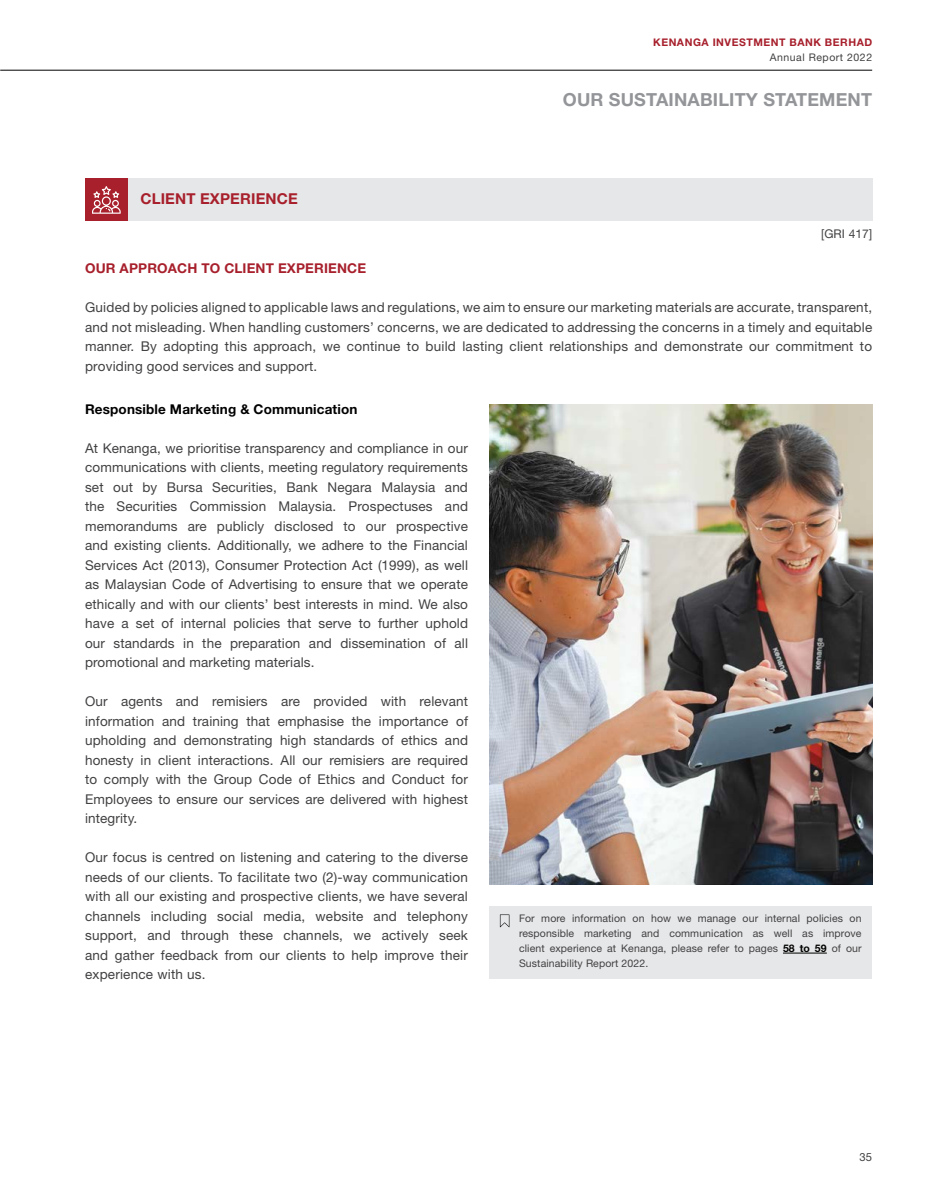
<style>
.page{position:relative;width:936px;height:1191px;background:#fff}
.page>*{position:absolute;margin:0;border:0;box-sizing:border-box;transform-origin:0 0}
.t1{font:700 18px "Helvetica Neue LT Std";letter-spacing:.01em;color:#939598}
.t2{font:700 15px "Helvetica Neue LT Std";letter-spacing:.01em;color:#a7202c}
.t3{font:13.5px/19.5px "Helvetica Neue LT Std";letter-spacing:.01em;color:#414042;text-align:justify}
.t4{font:700 13.5px "Helvetica Neue LT Std";letter-spacing:.01em;color:#000}
.t5{font:700 13.5px "Helvetica Neue LT Std";letter-spacing:.01em;color:#a7202c}
.t6{font:12px "Helvetica Neue LT Std";letter-spacing:.01em;color:#414042}
.t7{font:11.25px "Helvetica Neue LT Std";color:#414042}
.t8{font:10.5px/15px "Helvetica Neue LT Std";letter-spacing:.01em;color:#414042;text-align:justify}
.t9{font:700 10.5px "Helvetica Neue LT Std";letter-spacing:.05em;color:#a7202c}
.t10{font:10.5px "Helvetica Neue LT Std";letter-spacing:.05em;color:#414042}
.s1{font-weight:700;color:#000}
</style>
<div class="page">
<hr style="left:0;top:70px;width:872px;height:1px;background:#000">
<div style="left:0;top:0;width:85px;height:85px;background:#fff"></div>
<div style="left:85px;top:179px;width:787px;height:42px;background:#e6e7e8"></div>
<div style="left:85px;top:179px;width:43px;height:42px;background:#a7202c"></div>
<svg style="left:92px;top:186px;width:29px;height:28px"></svg>
<img style="left:489px;top:404px;width:383px;height:480px">
<div style="left:489px;top:906px;width:383px;height:72px;background:#e6e7e8"></div>
<hr style="left:783px;top:952px;width:43px;height:1px;background:#000">
<svg style="left:500px;top:914px;width:9px;height:13px"></svg>
<p class="t2" style="left:140px;top:190px;width:159px">CLIENT EXPERIENCE</p>
<p class="t9" style="left:653px;top:36px;width:220px">KENANGA INVESTMENT BANK BERHAD</p>
<p class="t10" style="left:769px;top:51px;width:104px">Annual Report 2022</p>
<h1 class="t1" style="left:562px;top:89px;width:311px">OUR SUSTAINABILITY STATEMENT</h1>
<p class="t6" style="left:821px;top:227px;width:52px">[GRI 417]</p>
<p class="t5" style="left:85px;top:260px;width:282px">OUR APPROACH TO CLIENT EXPERIENCE</p>
<p class="t3" style="left:85px;top:298px;width:788px">Guided by policies aligned to applicable laws and regulations, we aim to ensure our marketing materials are accurate, transparent, and not misleading. When handling customers’ concerns, we are dedicated to addressing the concerns in a timely and equitable manner. By adopting this approach, we continue to build lasting client relationships and demonstrate our commitment to providing good services and support.</p>
<p class="t4" style="left:85px;top:400px;width:274px">Responsible Marketing &amp; Communication</p>
<p class="t3" style="left:85px;top:438px;width:384px">At Kenanga, we prioritise transparency and compliance in our communications with clients, meeting regulatory requirements set out by Bursa Securities, Bank Negara Malaysia and the Securities Commission Malaysia. Prospectuses and memorandums are publicly disclosed to our prospective and existing clients. Additionally, we adhere to the Financial Services Act (2013), Consumer Protection Act (1999), as well as Malaysian Code of Advertising to ensure that we operate ethically and with our clients’ best interests in mind. We also have a set of internal policies that serve to further uphold our standards in the preparation and dissemination of all promotional and marketing materials.</p>
<p class="t3" style="left:85px;top:691px;width:384px">Our agents and remisiers are provided with relevant information and training that emphasise the importance of upholding and demonstrating high standards of ethics and honesty in client interactions. All our remisiers are required to comply with the Group Code of Ethics and Conduct for Employees to ensure our services are delivered with highest integrity.</p>
<p class="t3" style="left:85px;top:847px;width:384px">Our focus is centred on listening and catering to the diverse needs of our clients. To facilitate two (2)-way communication with all our existing and prospective clients, we have several channels including social media, website and telephony support, and through these channels, we actively seek and gather feedback from our clients to help improve their experience with us.</p>
<p class="t8" style="left:519px;top:910px;width:344px">For more information on how we manage our internal policies on responsible marketing and communication as well as improve client experience at Kenanga, please refer to pages <span class="s1">58 to 59</span> of our Sustainability Report 2022.</p>
<p class="t7" style="left:859px;top:1150px;width:14px">35</p>
</div>
